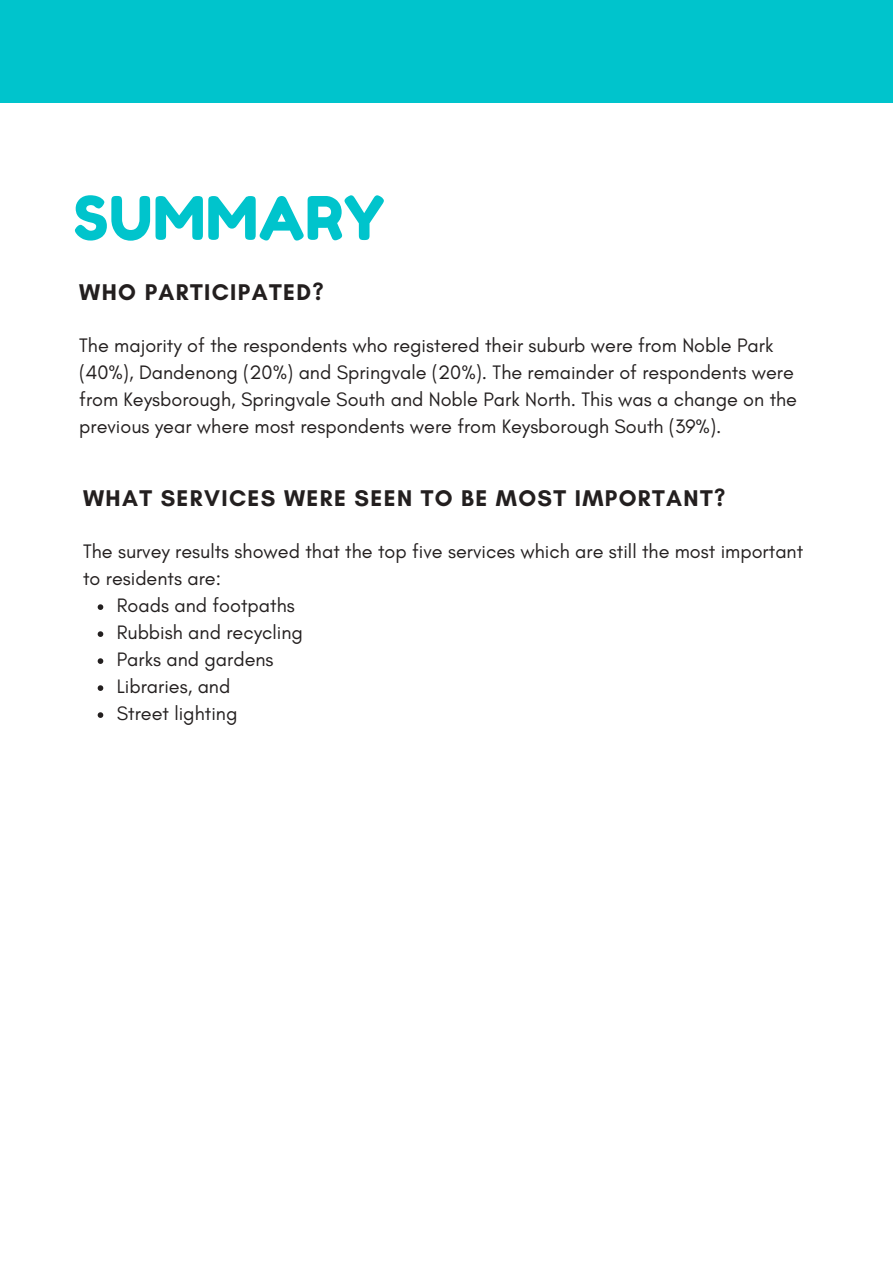
<style>
.page{position:relative;width:893px;height:1264px;background:#fff}
.page>*{position:absolute;margin:0;border:0;box-sizing:border-box;transform-origin:0 0}
.t1{font:60px "Fredoka One";letter-spacing:.01em;color:#00c4cc}
.t2{font:700 23.1px "Glacial Indifference";letter-spacing:.06em;color:#231f1f}
.t3{font:19.8px/27px "Glacial Indifference";color:#231f1f}
</style>
<div class="page">
<div style="left:0;top:0;width:892px;height:103px;background:#00c4cc"></div>
<svg style="left:98px;top:604px;width:5px;height:6px"></svg>
<svg style="left:98px;top:631px;width:5px;height:6px"></svg>
<svg style="left:98px;top:658px;width:5px;height:6px"></svg>
<svg style="left:98px;top:685px;width:5px;height:6px"></svg>
<svg style="left:98px;top:712px;width:5px;height:6px"></svg>
<p class="t1" style="left:73px;top:181px;width:313px">SUMMARY</p>
<p class="t2" style="left:79px;top:278px;width:246px">WHO PARTICIPATED?</p>
<p class="t3" style="left:79px;top:331px;width:719px">The majority of the respondents who registered their suburb were from Noble Park (40%), Dandenong (20%) and Springvale (20%). The remainder of respondents were from Keysborough, Springvale South and Noble Park North. This was a change on the previous year where most respondents were from Keysborough South (39%).</p>
<p class="t2" style="left:83px;top:484px;width:643px">WHAT SERVICES WERE SEEN TO BE MOST IMPORTANT?</p>
<p class="t3" style="left:83px;top:538px;width:721px">The survey results showed that the top five services which are still the most important to residents are:</p>
<p class="t3" style="left:117px;top:591px;width:179px">Roads and footpaths</p>
<p class="t3" style="left:117px;top:618px;width:187px">Rubbish and recycling</p>
<p class="t3" style="left:117px;top:645px;width:158px">Parks and gardens</p>
<p class="t3" style="left:117px;top:672px;width:115px">Libraries, and</p>
<p class="t3" style="left:117px;top:699px;width:122px">Street lighting</p>
</div>
